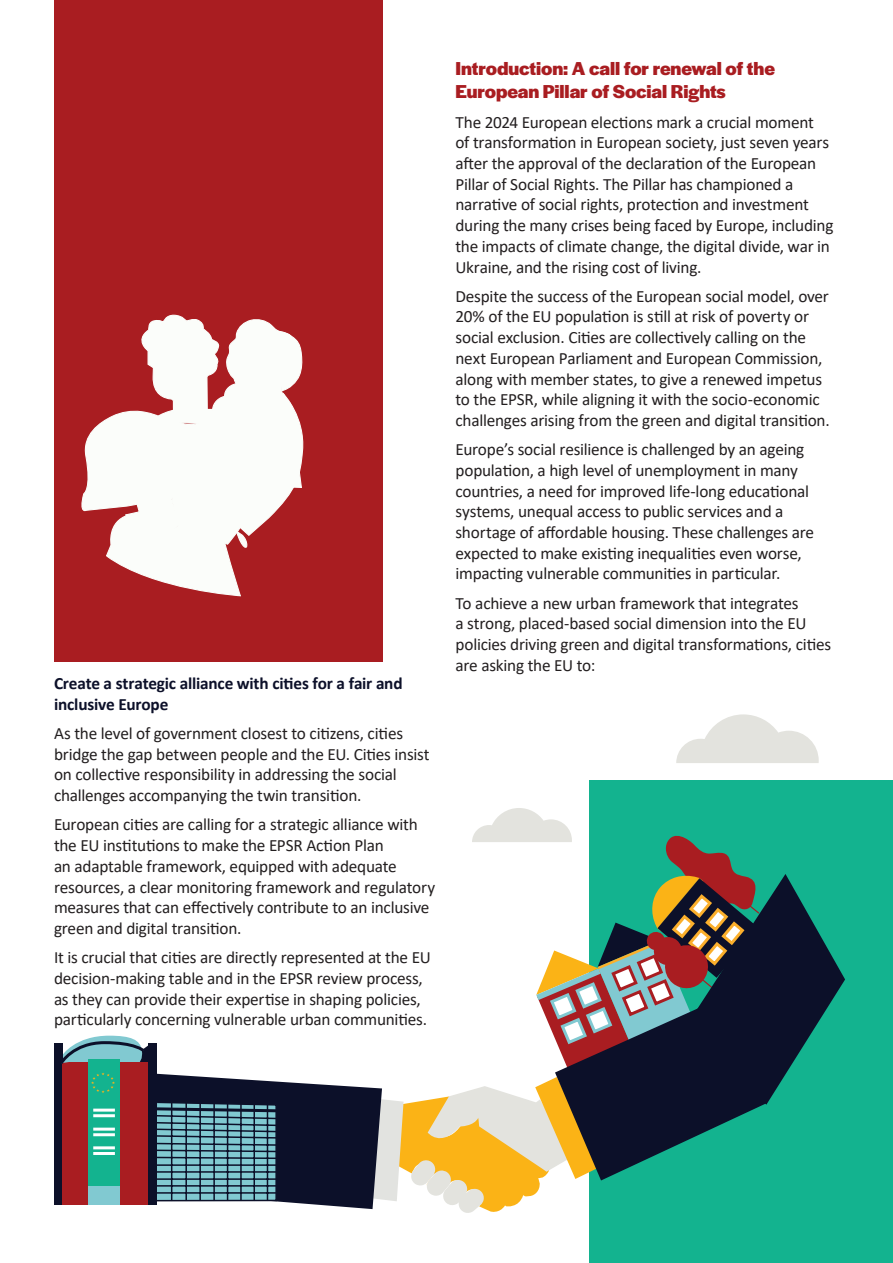
<style>
.page{position:relative;width:893px;height:1263px;background:#fff}
.page>*{position:absolute;margin:0;border:0;box-sizing:border-box;transform-origin:0 0}
.t1{font:700 19.5px/23.4px "Halyard Display";letter-spacing:-.005em;color:#a91d21}
.t2{font:17.25px/20.7px "Calibri";letter-spacing:-.015em;color:#231f20}
.t3{font:700 17.25px/20.7px "Calibri";letter-spacing:-.01em;color:#0c1029}
</style>
<div class="page">
<div style="left:54px;top:0;width:329px;height:661px;background:#a91d21"></div>
<div style="left:589px;top:780px;width:304px;height:483px;background:#13b38f"></div>
<svg style="left:81px;top:315px;width:223px;height:282px"></svg>
<svg style="left:676px;top:714px;width:143px;height:49px"></svg>
<div style="left:54px;top:1043px;width:8px;height:161px;background:#0c1029"></div>
<svg style="left:58px;top:808px;width:787px;height:405px"></svg>
<p class="t3" style="left:54px;top:673px;width:350px">Create a strategic alliance with cities for a fair and inclusive Europe</p>
<p class="t2" style="left:54px;top:722px;width:377px">As the level of government closest to citizens, cities bridge the gap between people and the EU. Cities insist on collective responsibility in addressing the social challenges accompanying the twin transition.</p>
<p class="t2" style="left:54px;top:814px;width:383px">European cities are calling for a strategic alliance with the EU institutions to make the EPSR Action Plan<br>an adaptable framework, equipped with adequate resources, a clear monitoring framework and regulatory measures that can effectively contribute to an inclusive green and digital transition.</p>
<p class="t2" style="left:54px;top:946px;width:378px">It is crucial that cities are directly represented at the EU decision-making table and in the EPSR review process, as they can provide their expertise in shaping policies, particularly concerning vulnerable urban communities.</p>
<p class="t1" style="left:455px;top:56px;width:321px">Introduction: A call for renewal of the<br>European Pillar of Social Rights</p>
<p class="t2" style="left:455px;top:111px;width:380px">The 2024 European elections mark a crucial moment<br>of transformation in European society, just seven years after the approval of the declaration of the European Pillar of Social Rights. The Pillar has championed a narrative of social rights, protection and investment during the many crises being faced by Europe, including the impacts of climate change, the digital divide, war in Ukraine, and the rising cost of living.</p>
<p class="t2" style="left:455px;top:285px;width:376px">Despite the success of the European social model, over 20% of the EU population is still at risk of poverty or social exclusion. Cities are collectively calling on the next European Parliament and European Commission, along with member states, to give a renewed impetus to the EPSR, while aligning it with the socio-economic challenges arising from the green and digital transition.</p>
<p class="t2" style="left:455px;top:439px;width:360px">Europe’s social resilience is challenged by an ageing population, a high level of unemployment in many countries, a need for improved life-long educational systems, unequal access to public services and a shortage of affordable housing. These challenges are expected to make existing inequalities even worse, impacting vulnerable communities in particular.</p>
<p class="t2" style="left:455px;top:592px;width:377px">To achieve a new urban framework that integrates<br>a strong, placed-based social dimension into the EU policies driving green and digital transformations, cities are asking the EU to:</p>
</div>
